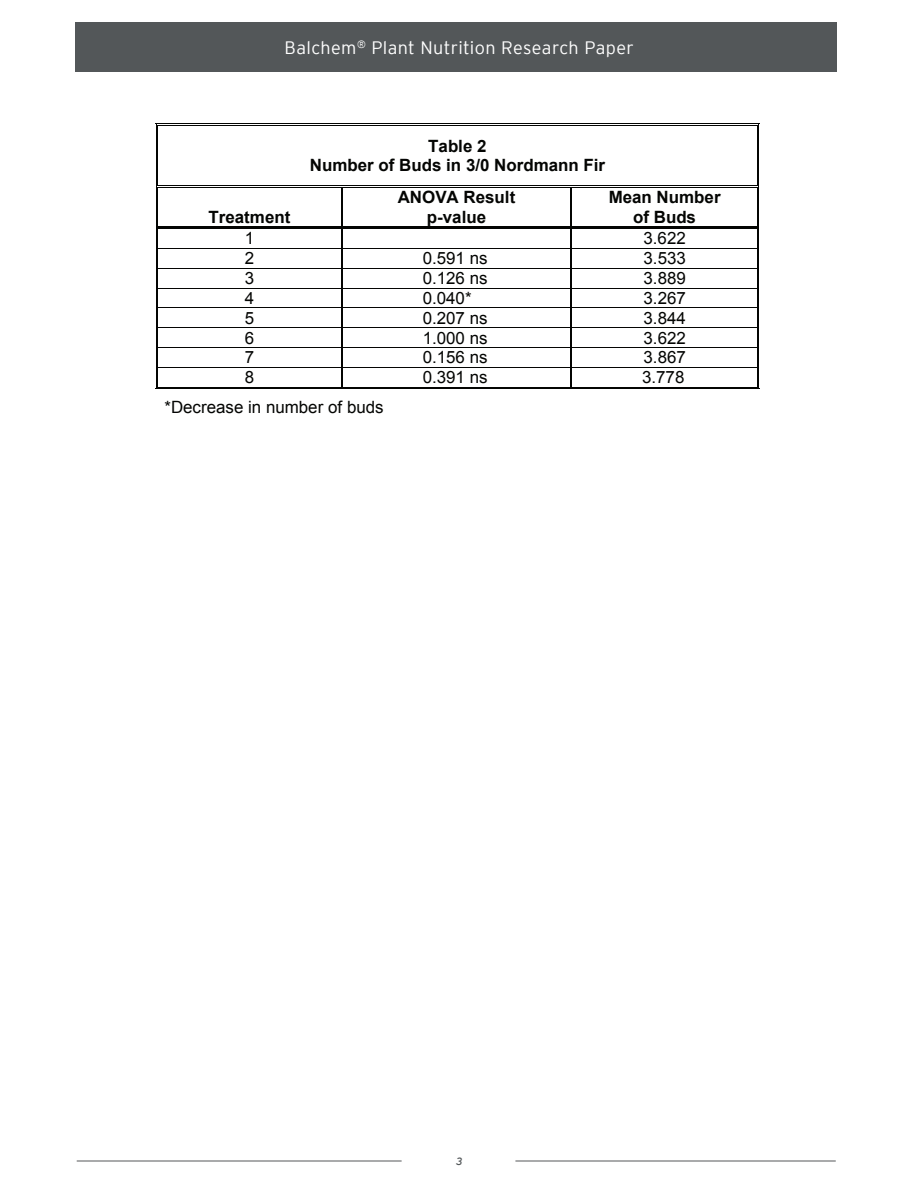
<style>
.page{position:relative;width:918px;height:1188px;background:#fff}
.page>*{position:absolute;margin:0;border:0;box-sizing:border-box;transform-origin:0 0}
.t1{font:300 18px "Interstate";letter-spacing:.02em;color:#fff}
.t2{font:16.95px "Arial";letter-spacing:-.005em;color:#040503}
.t3{font:700 16.95px/19.5px "Arial";color:#040503;text-align:center}
.t4{font:italic 10.5px "Interstate";color:#535759}
</style>
<div class="page">
<hr style="left:158px;top:123px;width:599px;height:1px;background:#040503">
<hr style="left:158px;top:125px;width:599px;height:1px;background:#040503">
<hr style="left:157px;top:125px;width:1px;height:61px;background:#040503">
<hr style="left:156px;top:125px;width:1px;height:61px;background:#040503">
<hr style="left:759px;top:125px;width:1px;height:61px;background:#040503">
<hr style="left:757px;top:125px;width:1px;height:61px;background:#040503">
<hr style="left:158px;top:186px;width:184px;height:1px;background:#040503">
<hr style="left:158px;top:187px;width:184px;height:1px;background:#040503">
<hr style="left:344px;top:186px;width:226px;height:1px;background:#040503">
<hr style="left:344px;top:187px;width:226px;height:1px;background:#040503">
<hr style="left:572px;top:186px;width:185px;height:1px;background:#040503">
<hr style="left:572px;top:187px;width:185px;height:1px;background:#040503">
<hr style="left:157px;top:188px;width:1px;height:39px;background:#040503">
<hr style="left:156px;top:188px;width:1px;height:39px;background:#040503">
<hr style="left:342px;top:188px;width:1px;height:39px;background:#040503">
<hr style="left:570px;top:188px;width:2px;height:39px;background:#040503">
<hr style="left:759px;top:188px;width:1px;height:39px;background:#040503">
<hr style="left:757px;top:188px;width:1px;height:39px;background:#040503">
<hr style="left:158px;top:227px;width:599px;height:2px;background:#040503">
<hr style="left:158px;top:248px;width:599px;height:1px;background:#040503">
<svg style="left:570px;top:229px;width:2px;height:39px"></svg>
<hr style="left:158px;top:268px;width:599px;height:1px;background:#040503">
<hr style="left:570px;top:268px;width:2px;height:20px;background:#040503">
<hr style="left:158px;top:288px;width:599px;height:1px;background:#040503">
<hr style="left:570px;top:288px;width:2px;height:20px;background:#040503">
<hr style="left:158px;top:308px;width:599px;height:1px;background:#040503">
<hr style="left:570px;top:308px;width:2px;height:20px;background:#040503">
<hr style="left:158px;top:328px;width:599px;height:1px;background:#040503">
<hr style="left:158px;top:347px;width:599px;height:1px;background:#040503">
<hr style="left:158px;top:367px;width:599px;height:1px;background:#040503">
<svg style="left:156px;top:227px;width:2px;height:162px"></svg>
<hr style="left:158px;top:389px;width:184px;height:1px;background:#040503">
<hr style="left:158px;top:387px;width:184px;height:1px;background:#040503">
<svg style="left:342px;top:229px;width:2px;height:159px"></svg>
<hr style="left:342px;top:389px;width:228px;height:1px;background:#040503">
<hr style="left:344px;top:387px;width:226px;height:1px;background:#040503">
<svg style="left:570px;top:329px;width:2px;height:59px"></svg>
<hr style="left:570px;top:389px;width:187px;height:1px;background:#040503">
<hr style="left:572px;top:387px;width:185px;height:1px;background:#040503">
<svg style="left:757px;top:227px;width:3px;height:162px"></svg>
<div style="left:76px;top:22px;width:761px;height:50px;background:#535759"></div>
<hr style="left:515px;top:1161px;width:321px;height:1px;background:#555759">
<hr style="left:77px;top:1161px;width:325px;height:1px;background:#555759">
<p class="t1" style="left:285px;top:38px;width:351px">Balchem<sup>®</sup> Plant Nutrition Research Paper</p>
<p class="t3" style="left:209px;top:208px;width:83px">Treatment</p>
<p class="t3" style="left:310px;top:137px;width:297px">Table 2<br>Number of Buds in 3/0 Nordmann Fir</p>
<p class="t3" style="left:398px;top:188px;width:119px">ANOVA Result p-value</p>
<p class="t3" style="left:609px;top:188px;width:113px">Mean Number of Buds</p>
<p class="t2" style="left:245px;top:227px;width:11px">1</p>
<p class="t2" style="left:644px;top:227px;width:44px">3.622</p>
<p class="t2" style="left:245px;top:247px;width:11px">2</p>
<p class="t2" style="left:423px;top:247px;width:66px">0.591 ns</p>
<p class="t2" style="left:644px;top:247px;width:44px">3.533</p>
<p class="t2" style="left:245px;top:267px;width:11px">3</p>
<p class="t2" style="left:423px;top:267px;width:66px">0.126 ns</p>
<p class="t2" style="left:644px;top:267px;width:44px">3.889</p>
<p class="t2" style="left:245px;top:287px;width:11px">4</p>
<p class="t2" style="left:423px;top:287px;width:50px">0.040*</p>
<p class="t2" style="left:644px;top:287px;width:44px">3.267</p>
<p class="t2" style="left:245px;top:307px;width:11px">5</p>
<p class="t2" style="left:423px;top:307px;width:66px">0.207 ns</p>
<p class="t2" style="left:644px;top:307px;width:44px">3.844</p>
<p class="t2" style="left:245px;top:327px;width:11px">6</p>
<p class="t2" style="left:423px;top:327px;width:66px">1.000 ns</p>
<p class="t2" style="left:644px;top:327px;width:44px">3.622</p>
<p class="t2" style="left:245px;top:346px;width:11px">7</p>
<p class="t2" style="left:423px;top:346px;width:66px">0.156 ns</p>
<p class="t2" style="left:644px;top:346px;width:44px">3.867</p>
<p class="t2" style="left:245px;top:366px;width:11px">8</p>
<p class="t2" style="left:423px;top:366px;width:66px">0.391 ns</p>
<p class="t2" style="left:642px;top:366px;width:44px">3.778</p>
<p class="t2" style="left:164px;top:396px;width:221px">*Decrease in number of buds</p>
<p class="t4" style="left:456px;top:1155px;width:8px">3</p>
</div>
